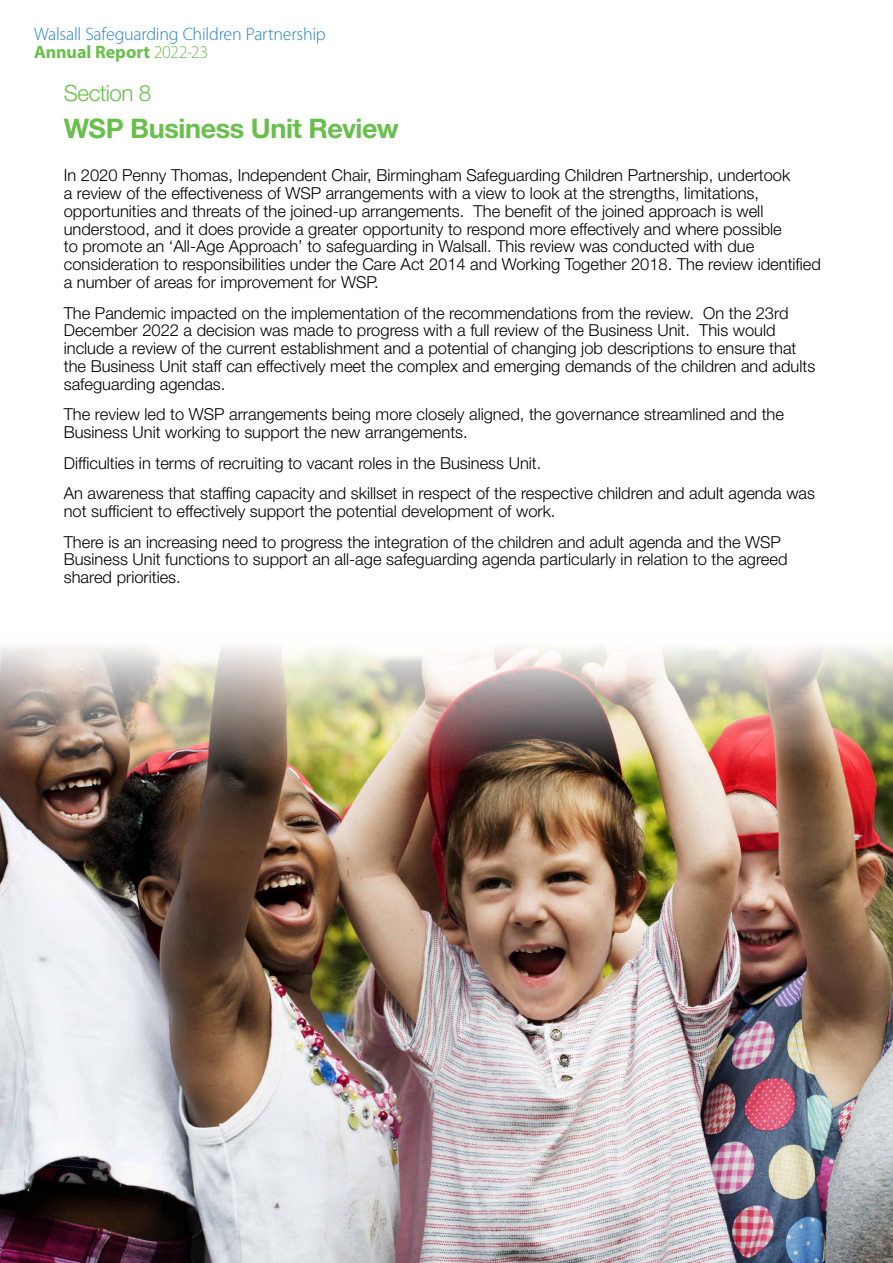
<style>
.page{position:relative;width:893px;height:1263px;background:#fff}
.page>*{position:absolute;margin:0;border:0;box-sizing:border-box;transform-origin:0 0}
.heading_level_3{font:700 27px "Helvetica Neue LT Std";letter-spacing:-.015em;color:#68bf4b}
.heading_3{font:300 22.5px "Helvetica Neue LT Std";letter-spacing:-.025em;color:#68bf4b}
.t1{font:300 18px/18px "Myriad Pro";letter-spacing:-.015em;color:#2983c6}
.t2{font:300 16.5px/17.9px "Helvetica Neue LT Std";color:#000}
.s1{font-weight:700;color:#68bf4b}
.s2{color:#68bf4b}
</style>
<div class="page">
<img style="left:0;top:646px;width:893px;height:617px">
<p class="t1" style="left:34px;top:26px;width:293px">Walsall Safeguarding Children Partnership<br><span class="s1">Annual Report</span> <span class="s2">2022-23</span></p>
<p class="heading_3" style="left:64px;top:79px;width:89px">Section 8</p>
<p class="heading_level_3" style="left:64px;top:111px;width:337px">WSP Business Unit Review</p>
<p class="t2" style="left:64px;top:166px;width:759px">In 2020 Penny Thomas, Independent Chair, Birmingham Safeguarding Children Partnership, undertook<br>a review of the effectiveness of WSP arrangements with a view to look at the strengths, limitations, opportunities and threats of the joined-up arrangements. The benefit of the joined approach is well understood, and it does provide a greater opportunity to respond more effectively and where possible<br>to promote an ‘All-Age Approach’ to safeguarding in Walsall. This review was conducted with due consideration to responsibilities under the Care Act 2014 and Working Together 2018. The review identified a number of areas for improvement for WSP.</p>
<p class="t2" style="left:64px;top:303px;width:753px">The Pandemic impacted on the implementation of the recommendations from the review. On the 23rd December 2022 a decision was made to progress with a full review of the Business Unit. This would include a review of the current establishment and a potential of changing job descriptions to ensure that the Business Unit staff can effectively meet the complex and emerging demands of the children and adults safeguarding agendas.</p>
<p class="t2" style="left:64px;top:405px;width:722px">The review led to WSP arrangements being more closely aligned, the governance streamlined and the<br>Business Unit working to support the new arrangements.</p>
<p class="t2" style="left:64px;top:453px;width:479px">Difficulties in terms of recruiting to vacant roles in the Business Unit.</p>
<p class="t2" style="left:64px;top:484px;width:753px">An awareness that staffing capacity and skillset in respect of the respective children and adult agenda was not sufficient to effectively support the potential development of work.</p>
<p class="t2" style="left:64px;top:532px;width:725px">There is an increasing need to progress the integration of the children and adult agenda and the WSP<br>Business Unit functions to support an all-age safeguarding agenda particularly in relation to the agreed shared priorities.</p>
</div>
